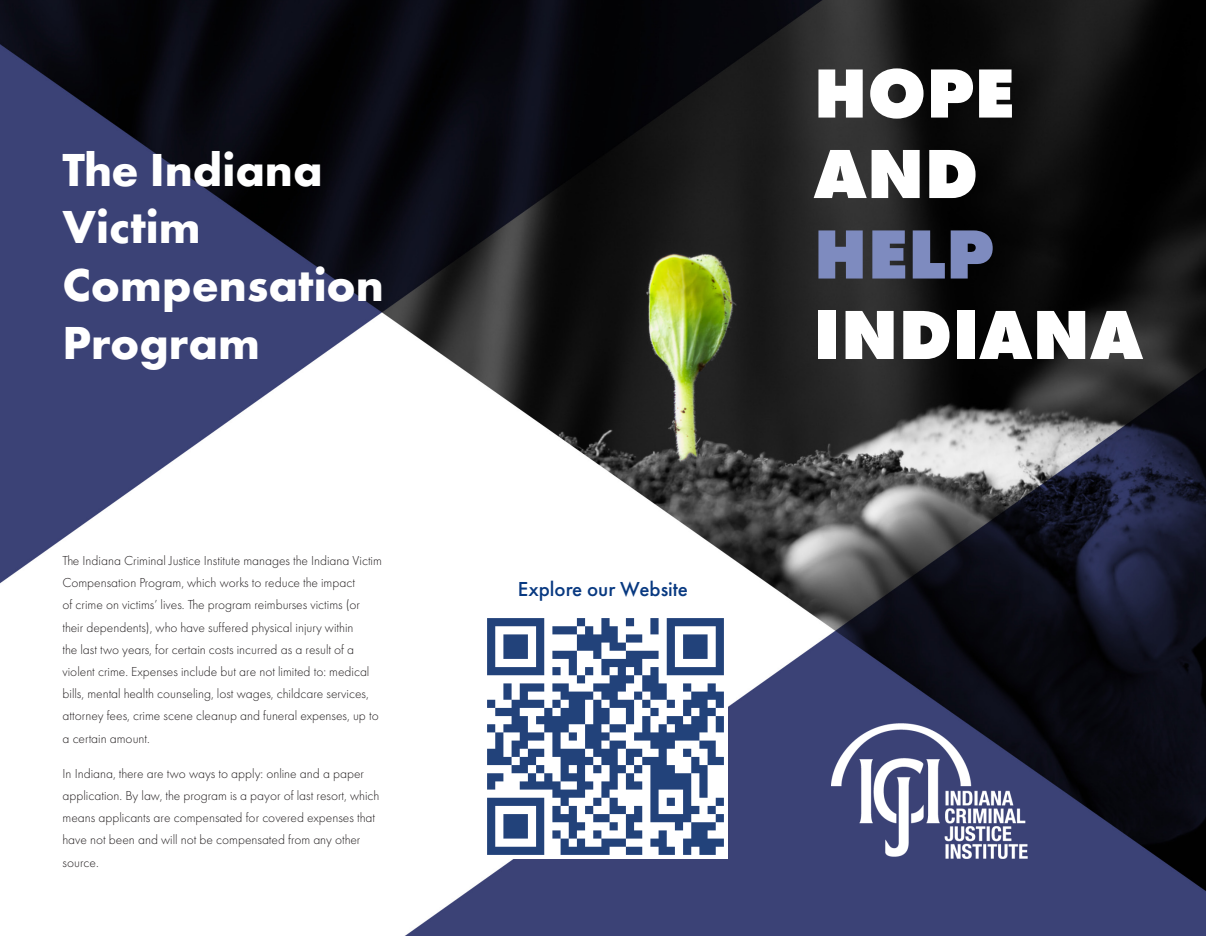
<style>
.page{position:relative;width:1206px;height:936px;background:#fff}
.page>*{position:absolute;margin:0;border:0;box-sizing:border-box;transform-origin:0 0}
.Page_Title{font:800 72px "Futura PT";color:#fff}
.Page_Title-2{font:800 72px "Futura PT";color:#7e8bbf}
.Subheading{font:700 48px/57.6px "Futura PT";color:#fff}
.Page_Title-3{font:500 21px "Futura PT";color:#083981}
.Page_Text{font:300 13.5px/22.2px "Futura PT";color:#231f20}
</style>
<div class="page">
<img style="left:0;top:0;width:1205px;height:935px">
<img style="left:831px;top:723px;width:196px;height:135px">
<img style="left:483px;top:614px;width:244px;height:244px">
<p class="Subheading" style="left:63px;top:140px;width:323px">The Indiana<br>Victim<br>Compensation<br>Program</p>
<p class="Page_Text" style="left:63px;top:549px;width:321px">The Indiana Criminal Justice Institute manages the Indiana Victim Compensation Program, which works to reduce the impact<br>of crime on victims’ lives. The program reimburses victims (or their dependents), who have suffered physical injury within<br>the last two years, for certain costs incurred as a result of a violent crime. Expenses include but are not limited to: medical bills, mental health counseling, lost wages, childcare services, attorney fees, crime scene cleanup and funeral expenses, up to a certain amount.</p>
<p class="Page_Text" style="left:63px;top:761px;width:318px">In Indiana, there are two ways to apply: online and a paper application. By law, the program is a payor of last resort, which means applicants are compensated for covered expenses that have not been and will not be compensated from any other source.</p>
<p class="Page_Title-3" style="left:517px;top:576px;width:172px">Explore our Website</p>
<p class="Page_Title" style="left:813px;top:47px;width:202px">HOPE</p>
<p class="Page_Title" style="left:813px;top:128px;width:166px">AND</p>
<p class="Page_Title-2" style="left:813px;top:208px;width:182px">HELP</p>
<p class="Page_Title" style="left:813px;top:289px;width:331px">INDIANA</p>
</div>
